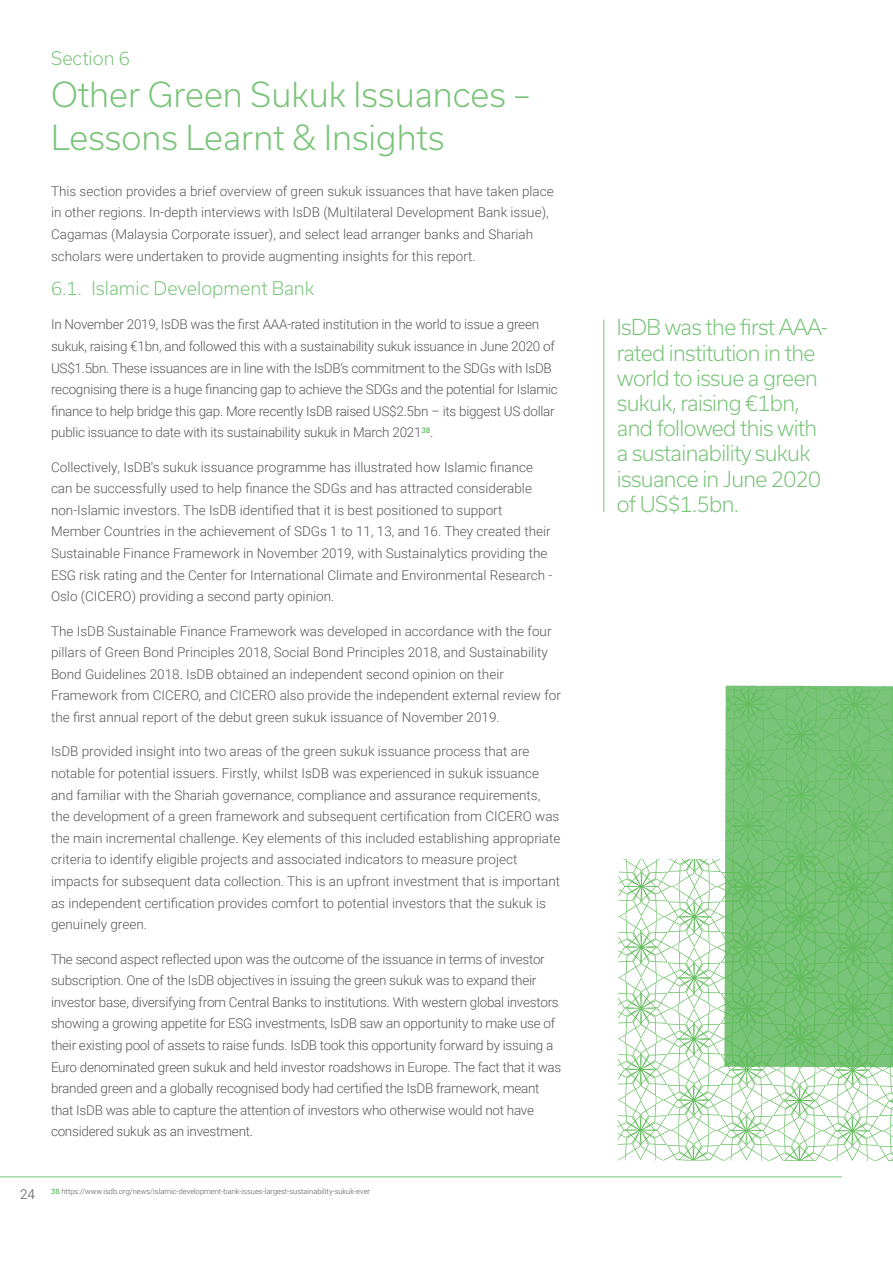
<style>
.page{position:relative;width:893px;height:1263px;background:#fff}
.page>*{position:absolute;margin:0;border:0;box-sizing:border-box;transform-origin:0 0}
.t1{font:300 33px/42.6px "Usual";color:#79c479}
.t2{font:300 21px/25.2px "Usual";letter-spacing:-.03em;color:#79c479}
.t3{font:300 18px "Usual";color:#79c479}
.t4{font:300 13.5px/21.6px "Roboto";color:#57585a}
.t5{font:300 13.5px/21.6px "Roboto";letter-spacing:-.02em;color:#57585a}
.t6{font:300 7.5px "Roboto";color:#57585a}
.s1{font-size:13.5px}
.s2{font-weight:700;color:#79c479}
</style>
<div class="page">
<hr style="left:0;top:1176px;width:842px;height:1px;background:#79c479">
<svg style="left:618px;top:686px;width:275px;height:475px"></svg>
<hr style="left:603px;top:320px;width:1px;height:192px;background:#79c479">
<h3 class="t3" style="left:51px;top:47px;width:80px">Section 6</h3>
<h1 class="t1" style="left:51px;top:73px;width:480px">Other Green Sukuk Issuances –<br>Lessons Learnt &amp; Insights</h1>
<p class="t4" style="left:51px;top:180px;width:504px">This section provides a brief overview of green sukuk issuances that have taken place in other regions. In-depth interviews with IsDB (Multilateral Development Bank issue), Cagamas (Malaysia Corporate issuer), and select lead arranger banks and Shariah scholars were undertaken to provide augmenting insights for this report.</p>
<h3 class="t3" style="left:51px;top:278px;width:265px">6.1. Islamic Development Bank</h3>
<p class="t5" style="left:51px;top:313px;width:508px">In November 2019, IsDB was the first AAA-rated institution in the world to issue a green sukuk, raising €1bn, and followed this with a sustainability sukuk issuance in June 2020 of US$1.5bn. These issuances are in line with the IsDB’s commitment to the SDGs with IsDB recognising there is a huge financing gap to achieve the SDGs and the potential for Islamic finance to help bridge this gap. More recently IsDB raised US$2.5bn – its biggest US dollar public issuance to date with its sustainability sukuk in March 2021<sup>38</sup>.</p>
<p class="t4" style="left:51px;top:456px;width:503px">Collectively, IsDB’s sukuk issuance programme has illustrated how Islamic finance can be successfully used to help finance the SDGs and has attracted considerable non-Islamic investors. The IsDB identified that it is best positioned to support Member Countries in the achievement of SDGs 1 to 11, 13, and 16. They created their Sustainable Finance Framework in November 2019, with Sustainalytics providing the ESG risk rating and the Center for International Climate and Environmental Research - Oslo (CICERO) providing a second party opinion.</p>
<p class="t4" style="left:51px;top:619px;width:511px">The IsDB Sustainable Finance Framework was developed in accordance with the four pillars of Green Bond Principles 2018, Social Bond Principles 2018, and Sustainability Bond Guidelines 2018. IsDB obtained an independent second opinion on their Framework from CICERO, and CICERO also provide the independent external review for the first annual report of the debut green sukuk issuance of November 2019.</p>
<p class="t4" style="left:51px;top:740px;width:511px">IsDB provided insight into two areas of the green sukuk issuance process that are notable for potential issuers. Firstly, whilst IsDB was experienced in sukuk issuance and familiar with the Shariah governance, compliance and assurance requirements, the development of a green framework and subsequent certification from CICERO was the main incremental challenge. Key elements of this included establishing appropriate criteria to identify eligible projects and associated indicators to measure project impacts for subsequent data collection. This is an upfront investment that is important as independent certification provides comfort to potential investors that the sukuk is genuinely green.</p>
<p class="t5" style="left:51px;top:947px;width:512px">The second aspect reflected upon was the outcome of the issuance in terms of investor subscription. One of the IsDB objectives in issuing the green sukuk was to expand their investor base, diversifying from Central Banks to institutions. With western global investors showing a growing appetite for ESG investments, IsDB saw an opportunity to make use of their existing pool of assets to raise funds. IsDB took this opportunity forward by issuing a Euro denominated green sukuk and held investor roadshows in Europe. The fact that it was branded green and a globally recognised body had certified the IsDB framework, meant that IsDB was able to capture the attention of investors who otherwise would not have considered sukuk as an investment.</p>
<p class="t6" style="left:20px;top:1186px;width:351px"><span class="s1">24</span> <span class="s2">38</span> https://www.isdb.org/news/islamic-development-bank-issues-largest-sustainability-sukuk-ever</p>
<h2 class="t2" style="left:617px;top:315px;width:213px">IsDB was the first AAA&shy;rated institution in the world to issue a green sukuk, raising €1bn, and followed this with a sustainability sukuk issuance in June 2020 of US$1.5bn.</h2>
</div>
